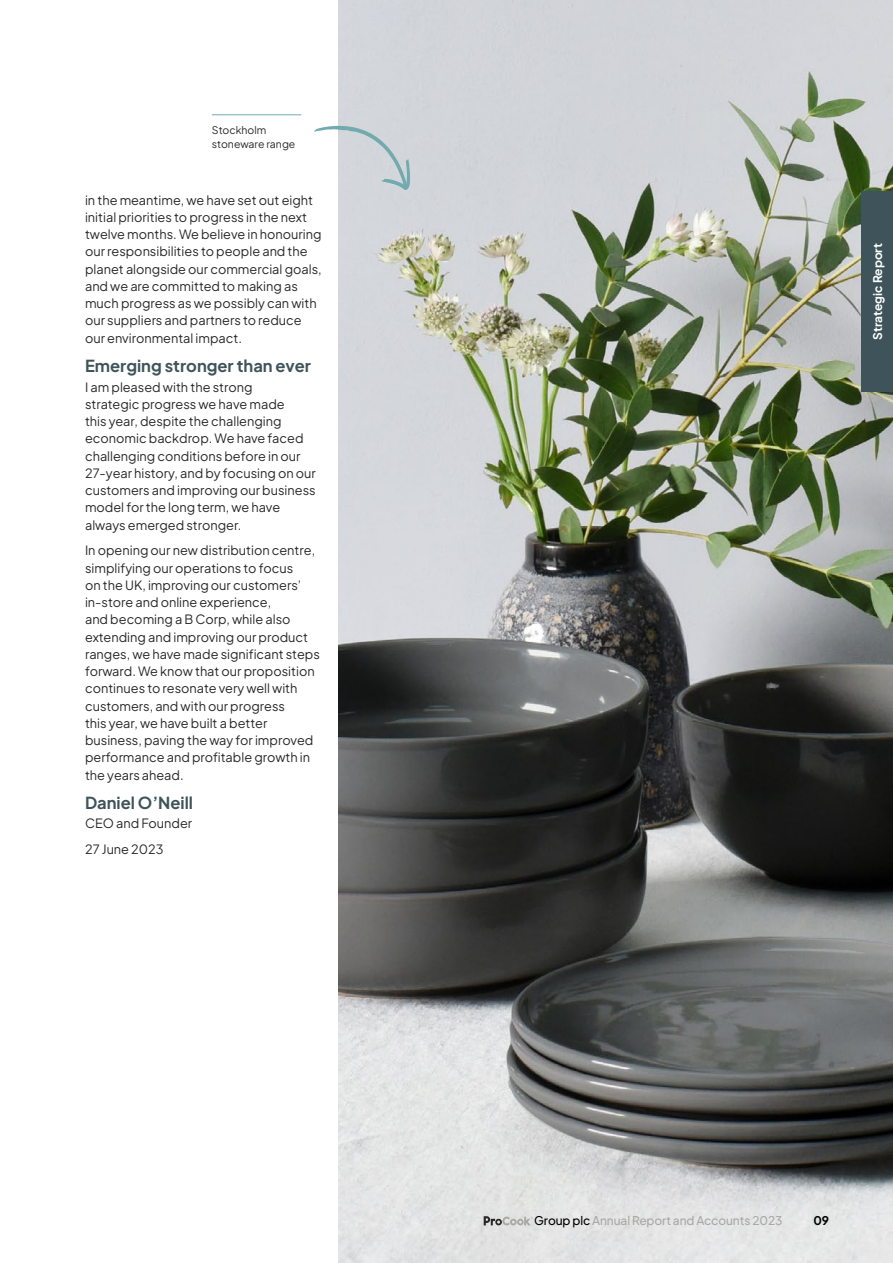
<style>
.page{position:relative;width:893px;height:1263px;background:#fff}
.page>*{position:absolute;margin:0;border:0;box-sizing:border-box;transform-origin:0 0}
.t1{font:700 16.5px "Plus Jakarta Sans";color:#3e545a}
.t2{font:12.75px/17.2px "Plus Jakarta Sans";color:#282829}
.t3{font:500 12px "Plus Jakarta Sans";letter-spacing:-.01em;color:#a8a8a7}
.t4{font:700 12px "Plus Jakarta Sans";color:#fff}
.t5{font:700 12px "Plus Jakarta Sans";color:#000}
.t6{font:10.5px/13.5px "Plus Jakarta Sans";color:#282829}
.s1{color:#000}
</style>
<div class="page">
<img style="left:339px;top:0;width:554px;height:1263px">
<hr style="left:212px;top:114px;width:89px;height:1px;background:#71abae">
<svg style="left:314px;top:126px;width:96px;height:64px"></svg>
<svg style="left:484px;top:1216px;width:49px;height:9px"></svg>
<div style="left:861px;top:191px;width:32px;height:200px;background:#3e545a"></div>
<p class="t6" style="left:212px;top:122px;width:85px">Stockholm stoneware range</p>
<p class="t2" style="left:85px;top:190px;width:238px">in the meantime, we have set out eight initial priorities to progress in the next twelve months. We believe in honouring our responsibilities to people and the planet alongside our commercial goals, and we are committed to making as much progress as we possibly can with our suppliers and partners to reduce our environmental impact.</p>
<p class="t1" style="left:85px;top:351px;width:227px">Emerging stronger than ever</p>
<p class="t2" style="left:85px;top:377px;width:232px">I am pleased with the strong<br>strategic progress we have made<br>this year, despite the challenging economic backdrop. We have faced challenging conditions before in our 27-year history, and by focusing on our customers and improving our business model for the long term, we have always emerged stronger.</p>
<p class="t2" style="left:85px;top:541px;width:236px">In opening our new distribution centre, simplifying our operations to focus<br>on the UK, improving our customers’ in-store and online experience,<br>and becoming a B Corp, while also extending and improving our product ranges, we have made significant steps forward. We know that our proposition continues to resonate very well with customers, and with our progress<br>this year, we have built a better business, paving the way for improved performance and profitable growth in the years ahead.</p>
<p class="t1" style="left:85px;top:788px;width:110px">Daniel O’Neill</p>
<p class="t2" style="left:85px;top:809px;width:109px;line-height:25.8px">CEO and Founder<br>27 June 2023</p>
<p class="t4" style="left:867px;top:340px;width:98px;rotate:-90deg">Strategic Report</p>
<p class="t3" style="left:534px;top:1210px;width:250px"><span class="s1">Group plc</span> Annual Report and Accounts 2023</p>
<p class="t5" style="left:814px;top:1210px;width:17px">09</p>
</div>
